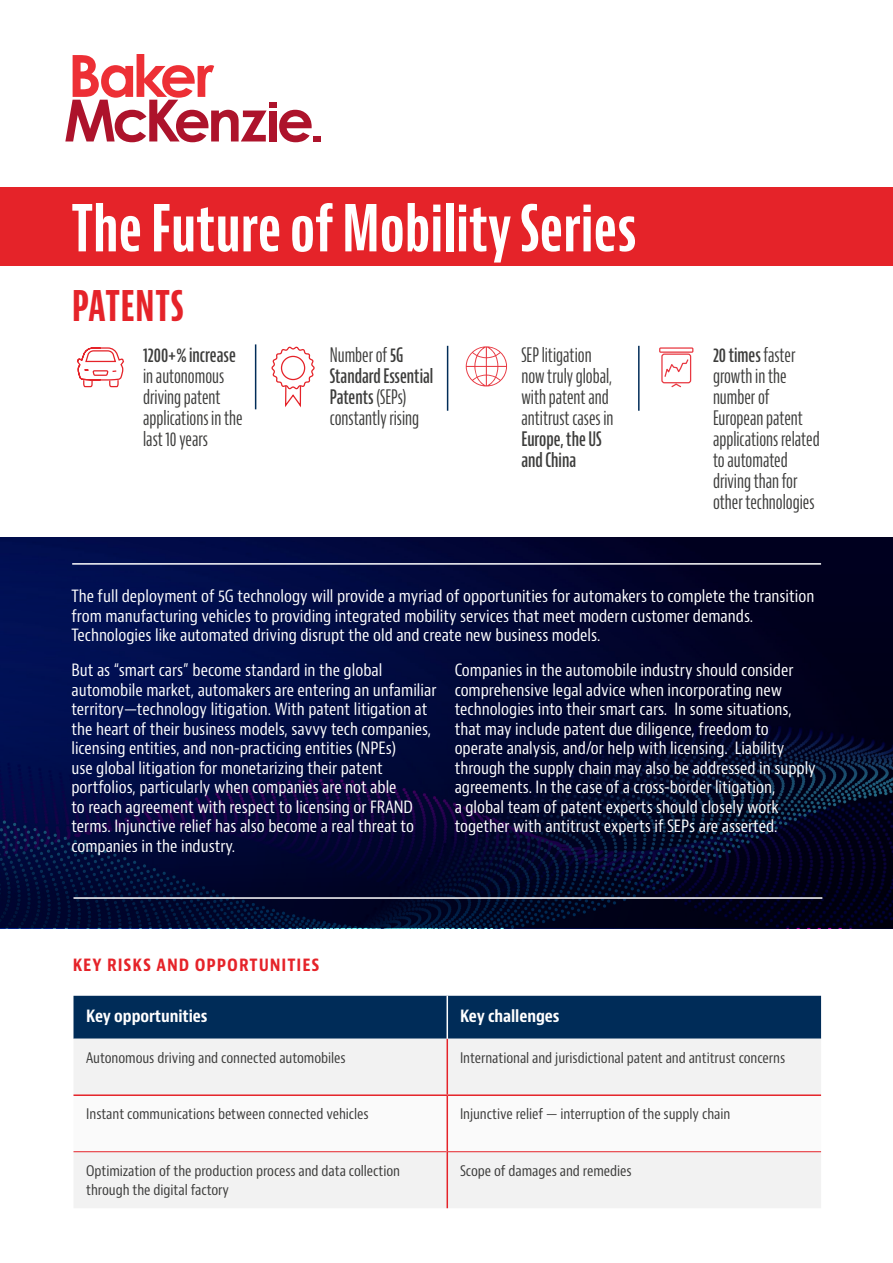
<style>
.page{position:relative;width:893px;height:1263px;background:#fff}
.page>*{position:absolute;margin:0;border:0;box-sizing:border-box;transform-origin:0 0}
.t1{font:63px "Baker Mc Kenzie Bernini Cp Bd";letter-spacing:.01em;color:#fff}
.t2{font:45px "Baker Mc Kenzie Bernini Cp Bd";letter-spacing:.01em;color:#e52329}
.t3{font:19.5px/21px "Baker Mc Kenzie Bernini Cp Reg";color:#3c3c3b}
.t4{font:19.5px/21px "Baker Mc Kenzie Bernini Cp Sb";color:#3c3c3b}
.t5{font:700 condensed 18px "Baker Mc Kenzie Bernini";letter-spacing:.05em;color:#e52329}
.t6{font:condensed 16.5px/19.5px "Baker Mc Kenzie Bernini";color:#fff}
.t7{font:700 condensed 16.5px "Baker Mc Kenzie Bernini";letter-spacing:-.005em;color:#fff}
.t8{font:condensed 14.25px/19.5px "Baker Mc Kenzie Bernini";letter-spacing:-.005em;color:#3c3c3b}
.s1{font-family:"Baker Mc Kenzie Bernini Cp Sb"}
.s2{font-family:"Baker Mc Kenzie Bernini Cp Reg"}
</style>
<div class="page">
<div style="left:0;top:187px;width:893px;height:79px;background:#e52329"></div>
<svg style="left:65px;top:54px;width:202px;height:88px"></svg>
<svg style="left:279px;top:110px;width:33px;height:32px"></svg>
<div style="left:269px;top:111px;width:8px;height:30px;background:#ad132b"></div>
<div style="left:269px;top:102px;width:8px;height:6px;background:#ad132b"></div>
<div style="left:313px;top:136px;width:8px;height:5px;background:#ad132b"></div>
<svg style="left:0;top:538px;width:893px;height:390px;background:#010834"></svg>
<hr style="left:72px;top:563px;width:749px;height:2px;background:#fff">
<hr style="left:73px;top:897px;width:749px;height:2px;background:#fff">
<hr style="left:255px;top:344px;width:1px;height:65px;background:#002c58">
<hr style="left:638px;top:346px;width:2px;height:65px;background:#002c58">
<div style="left:73px;top:996px;width:748px;height:43px;background:#002c58"></div>
<div style="left:73px;top:1039px;width:748px;height:169px;background:#f2f2f2"></div>
<svg style="left:73px;top:1096px;width:748px;height:55px"></svg>
<hr style="left:73px;top:1151px;width:374px;height:1px;background:#e52329">
<hr style="left:448px;top:1151px;width:373px;height:1px;background:#e52329">
<hr style="left:447px;top:1039px;width:1px;height:55px;background:#e52329">
<hr style="left:447px;top:1096px;width:1px;height:56px;background:#e52329">
<hr style="left:447px;top:1152px;width:1px;height:56px;background:#e52329">
<hr style="left:447px;top:996px;width:1px;height:43px;background:#fff">
<hr style="left:73px;top:1094px;width:374px;height:2px;background:#e52329">
<hr style="left:447px;top:1094px;width:374px;height:2px;background:#e52329">
<hr style="left:447px;top:346px;width:1px;height:65px;background:#002c58">
<svg style="left:77px;top:347px;width:47px;height:41px"></svg>
<svg style="left:271px;top:346px;width:44px;height:62px"></svg>
<div style="left:281px;top:356px;width:24px;height:24px;border:1px solid #e52329;border-radius:50%"></div>
<svg style="left:466px;top:346px;width:41px;height:40px"></svg>
<svg style="left:659px;top:347px;width:35px;height:41px"></svg>
<h1 class="t1" style="left:72px;top:192px;width:566px">The Future of Mobility Series</h1>
<h2 class="t2" style="left:72px;top:278px;width:114px">PATENTS</h2>
<p class="t4" style="left:143px;top:345px;width:94px">1200+% increase</p>
<p class="t3" style="left:143px;top:366px;width:101px">in autonomous driving patent applications in the last 10 years</p>
<p class="t3" style="left:330px;top:345px;width:75px">Number of <span class="s1">5G</span></p>
<p class="t4" style="left:330px;top:366px;width:105px">Standard Essential<br>Patents <span class="s2">(SEPs)</span></p>
<p class="t3" style="left:330px;top:408px;width:91px">constantly rising</p>
<p class="t3" style="left:521px;top:345px;width:94px">SEP litigation now truly global, with patent and antitrust cases in</p>
<p class="t4" style="left:521px;top:429px;width:82px">Europe, the US and China</p>
<p class="t4" style="left:713px;top:345px;width:84px">20 times <span class="s2">faster</span></p>
<p class="t3" style="left:713px;top:366px;width:108px">growth in the number of<br>European patent applications related to automated driving than for other technologies</p>
<p class="t6" style="left:71px;top:587px;width:744px">The full deployment of 5G technology will provide a myriad of opportunities for automakers to complete the transition from manufacturing vehicles to providing integrated mobility services that meet modern customer demands.<br>Technologies like automated driving disrupt the old and create new business models.</p>
<p class="t6" style="left:71px;top:661px;width:367px">But as “smart cars” become standard in the global automobile market, automakers are entering an unfamiliar territory—technology litigation. With patent litigation at the heart of their business models, savvy tech companies, licensing entities, and non-practicing entities (NPEs)<br>use global litigation for monetarizing their patent portfolios, particularly when companies are not able<br>to reach agreement with respect to licensing or FRAND terms. Injunctive relief has also become a real threat to companies in the industry.</p>
<p class="t6" style="left:455px;top:661px;width:363px">Companies in the automobile industry should consider comprehensive legal advice when incorporating new technologies into their smart cars. In some situations, that may include patent due diligence, freedom to operate analysis, and/or help with licensing. Liability through the supply chain may also be addressed in supply agreements. In the case of a cross-border litigation,<br>a global team of patent experts should closely work together with antitrust experts if SEPs are asserted.</p>
<p class="t5" style="left:73px;top:954px;width:248px">KEY RISKS AND OPPORTUNITIES</p>
<p class="t7" style="left:86px;top:1006px;width:123px">Key opportunities</p>
<p class="t7" style="left:460px;top:1006px;width:101px">Key challenges</p>
<p class="t8" style="left:86px;top:1048px;width:261px">Autonomous driving and connected automobiles</p>
<p class="t8" style="left:460px;top:1048px;width:327px">International and jurisdictional patent and antitrust concerns</p>
<p class="t8" style="left:86px;top:1105px;width:284px">Instant communications between connected vehicles</p>
<p class="t8" style="left:460px;top:1105px;width:272px">Injunctive relief — interruption of the supply chain</p>
<p class="t8" style="left:86px;top:1161px;width:315px">Optimization of the production process and data collection through the digital factory</p>
<p class="t8" style="left:460px;top:1161px;width:173px">Scope of damages and remedies</p>
</div>
